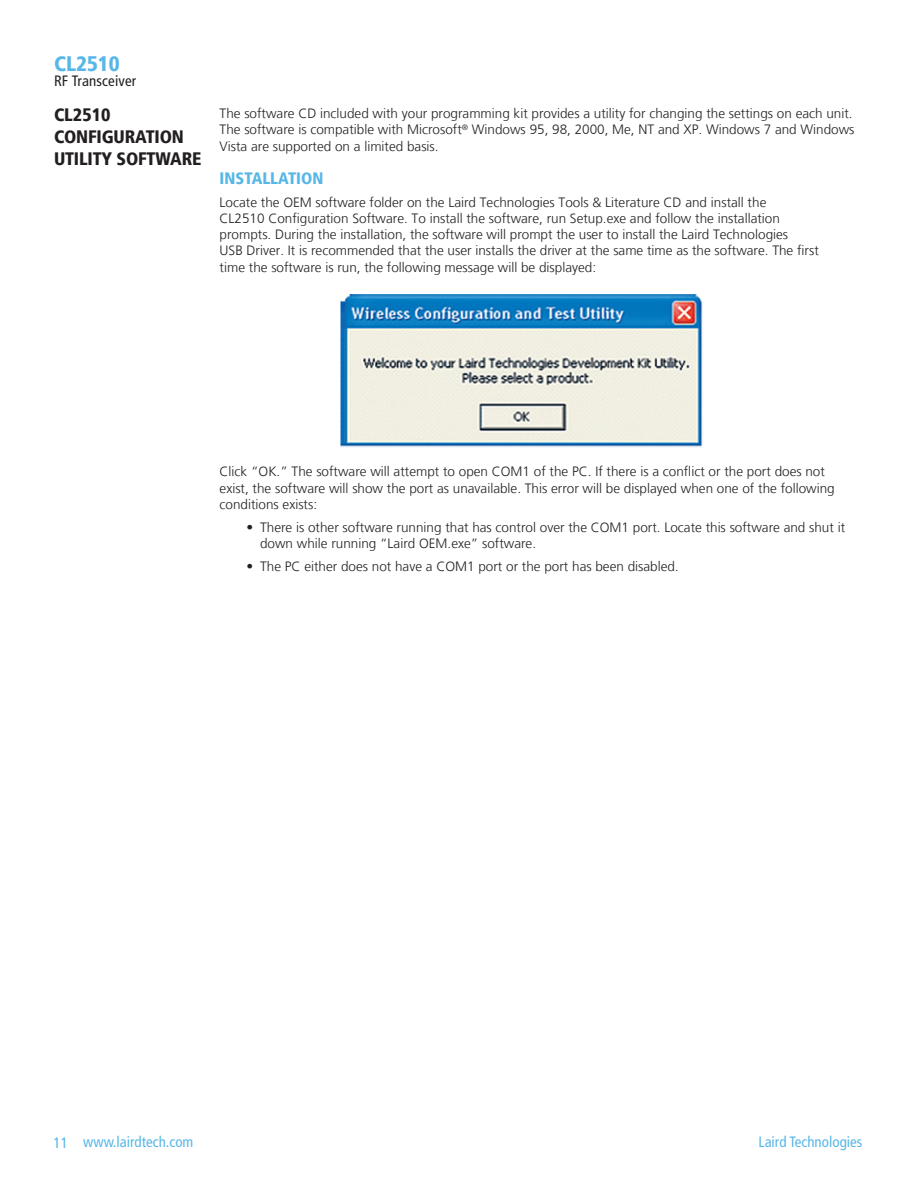
<style>
.page{position:relative;width:918px;height:1188px;background:#fff}
.page>*{position:absolute;margin:0;border:0;box-sizing:border-box;transform-origin:0 0}
.t1{font:900 condensed 21px "Frutiger LT";color:#58b7e7}
.t2{font:900 condensed 18px/21.6px "Frutiger LT";color:#231f20}
.t3{font:900 condensed 16.5px "Frutiger LT";color:#58b7e7}
.t4{font:condensed 15px "Frutiger LT";color:#58b7e7}
.t5{font:condensed 15px "Frutiger LT";letter-spacing:.01em;color:#231f20}
.t6{font:300 13.5px/16.2px "Frutiger LT";color:#231f20}
</style>
<div class="page">
<img style="left:340px;top:294px;width:363px;height:154px">
<h1 class="t1" style="left:54px;top:51px;width:67px">CL2510</h1>
<p class="t5" style="left:54px;top:72px;width:84px">RF Transceiver</p>
<h2 class="t2" style="left:54px;top:104px;width:58px">CL2510<br>CONFI</h2>
<h2 class="t2" style="left:102px;top:126px;width:23px">GURATION</h2>
<h2 class="t2" style="left:54px;top:148px;width:20px">UTILITY</h2>
<h2 class="t2" style="left:117px;top:148px;width:22px">SOFTWARE</h2>
<p class="t6" style="left:220px;top:106px;width:636px">The software CD included with your programming kit provides a utility for changing the settings on each unit.<br>The software is compatible with Microsoft<sup>®</sup> Windows 95, 98, 2000, Me, NT and XP. Windows 7 and Windows<br>Vista are supported on a limited basis.</p>
<p class="t3" style="left:220px;top:168px;width:105px">INSTALLATION</p>
<p class="t6" style="left:220px;top:194px;width:601px">Locate the OEM software folder on the Laird Technologies Tools &amp; Literature CD and install the<br>CL2510 Configuration Software. To install the software, run Setup.exe and follow the installation prompts. During the installation, the software will prompt the user to install the Laird Technologies<br>USB Driver. It is recommended that the user installs the driver at the same time as the software. The first time the software is run, the following message will be displayed:</p>
<p class="t6" style="left:220px;top:464px;width:617px">Click “OK.” The software will attempt to open COM1 of the PC. If there is a conflict or the port does not exist, the software will show the port as unavailable. This error will be displayed when one of the following conditions exists:</p>
<p class="t6" style="left:260px;top:519px;width:587px;text-indent:-14px">• There is other software running that has control over the COM1 port. Locate this software and shut it down while running “Laird OEM.exe” software.</p>
<p class="t6" style="left:247px;top:558px;width:434px">• The PC either does not have a COM1 port or the port has been disabled.</p>
<p class="t4" style="left:54px;top:1133px;width:141px">11 www.lairdtech.com</p>
<p class="t4" style="left:759px;top:1133px;width:105px">Laird Technologies</p>
</div>
